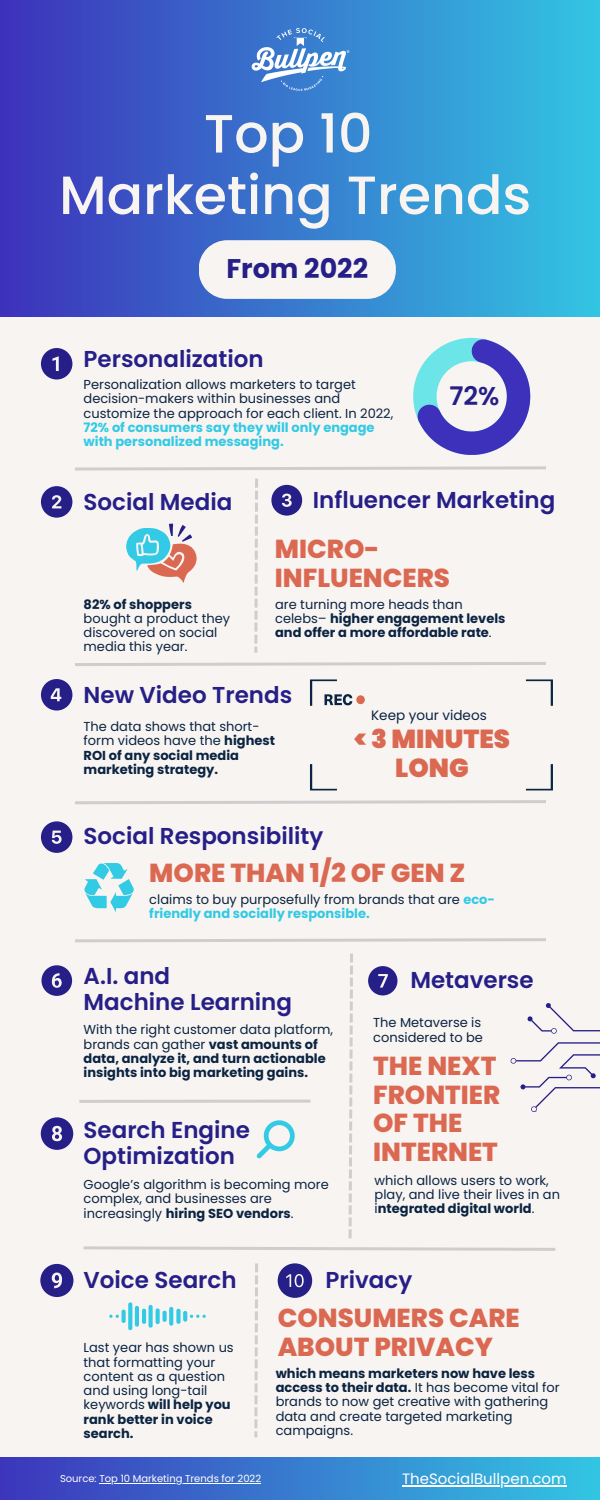
<style>
.page{position:relative;width:600px;height:1500px;background:#f8f4f2}
.page>*{position:absolute;margin:0;border:0;box-sizing:border-box;transform-origin:0 0}
.t1{font:500 53.9px/61.5px "Poppins";color:#f8f4f2;text-align:center}
.t2{font:700 27px "Poppins";color:#251f87}
.t3{font:800 26px/28.5px "Poppins";color:#db6952}
.t4{font:900 26px/29.2px "Poppins";color:#db6952;text-align:center}
.t5{font:600 25.7px "Poppins";color:#251f87}
.t6{font:600 23px/26.2px "Poppins";color:#251f87}
.t7{font:15px "Poppins";color:#fff}
.t8{font:13.6px "Poppins";color:#0a2442}
.t9{font:13px/14.2px "Poppins";color:#0a2442}
.t10{font:700 13px/14.2px "Poppins";color:#0a2442}
.t11{font:700 13px/14.2px "Poppins";color:#32cae4}
.t12{font:10px "Poppins";color:#fff}
.s1{font-weight:400}
.s2{font-weight:700;color:#32cae4}
.s3{font-weight:700}
</style>
<div class="page">
<div style="left:0;top:0;width:600px;height:317px;background:linear-gradient(to right,#3d31ba,#32c5e3)"></div>
<img style="left:246px;top:23px;width:108px;height:74px">
<svg style="left:199px;top:240px;width:197px;height:59px"></svg>
<svg style="left:413px;top:338px;width:117px;height:117px"></svg>
<svg style="left:41px;top:348px;width:31px;height:32px"></svg>
<svg style="left:75px;top:466px;width:471px;height:5px"></svg>
<svg style="left:75px;top:662px;width:471px;height:4px"></svg>
<svg style="left:75px;top:800px;width:471px;height:5px"></svg>
<svg style="left:75px;top:938px;width:471px;height:5px"></svg>
<svg style="left:83px;top:1246px;width:473px;height:5px"></svg>
<svg style="left:254px;top:479px;width:4px;height:174px"></svg>
<svg style="left:254px;top:1263px;width:4px;height:174px"></svg>
<svg style="left:349px;top:954px;width:4px;height:284px"></svg>
<svg style="left:41px;top:486px;width:31px;height:32px"></svg>
<svg style="left:126px;top:524px;width:71px;height:59px"></svg>
<svg style="left:271px;top:485px;width:31px;height:31px"></svg>
<svg style="left:310px;top:764px;width:27px;height:26px"></svg>
<svg style="left:526px;top:764px;width:27px;height:26px"></svg>
<svg style="left:526px;top:679px;width:27px;height:27px"></svg>
<svg style="left:310px;top:679px;width:42px;height:27px"></svg>
<div style="left:356px;top:695px;width:9px;height:9px;background:#db6952;border-radius:50%"></div>
<svg style="left:41px;top:679px;width:31px;height:32px"></svg>
<svg style="left:41px;top:821px;width:31px;height:32px"></svg>
<svg style="left:84px;top:863px;width:50px;height:49px"></svg>
<svg style="left:41px;top:965px;width:31px;height:31px"></svg>
<svg style="left:368px;top:966px;width:29px;height:29px"></svg>
<svg style="left:511px;top:1003px;width:89px;height:109px"></svg>
<hr style="left:79px;top:1100px;width:231px;height:3px;background:#cfcece">
<svg style="left:41px;top:1117px;width:32px;height:33px"></svg>
<svg style="left:257px;top:1120px;width:38px;height:39px"></svg>
<svg style="left:40px;top:1264px;width:33px;height:33px"></svg>
<svg style="left:109px;top:1302px;width:97px;height:28px"></svg>
<svg style="left:278px;top:1263px;width:34px;height:35px"></svg>
<div style="left:0;top:1457px;width:600px;height:43px;background:linear-gradient(to right,#3a34bb,#3ac9e4)"></div>
<hr style="left:99px;top:1483px;width:162px;height:1px;background:#fff">
<hr style="left:402px;top:1486px;width:165px;height:1px;background:#fff">
<h1 class="t1" style="left:59px;top:103px;width:474px">Top 10<br>Marketing Trends</h1>
<h2 class="t2" style="left:226px;top:250px;width:143px">From 2022</h2>
<h3 class="t6" style="left:84px;top:346px;width:182px">Personalization</h3>
<p class="t9" style="left:84px;top:378px;width:311px">Personalization allows marketers to target decision-makers within businesses and customize the approach for each client. In 2022,</p>
<p class="t11" style="left:84px;top:420px;width:293px">72% of consumers say they will only engage with personalized messaging.</p>
<h3 class="t5" style="left:450px;top:378px;width:52px">72%</h3>
<h3 class="t6" style="left:84px;top:489px;width:150px">Social Media</h3>
<h3 class="t6" style="left:313px;top:487px;width:244px">Influencer Marketing</h3>
<p class="t10" style="left:84px;top:597px;width:110px">82% of shoppers</p>
<p class="t9" style="left:84px;top:611px;width:148px">bought a product they discovered on social media this year.</p>
<h3 class="t3" style="left:275px;top:535px;width:177px">MICRO-<br>INFLUENCERS</h3>
<p class="t10" style="left:275px;top:597px;width:232px"><span class="s1">are turning more heads than celebs–</span> higher engagement levels and offer a more affordable rate<span class="s1">.</span></p>
<h3 class="t6" style="left:84px;top:682px;width:210px">New Video Trends</h3>
<p class="t10" style="left:84px;top:719px;width:193px"><span class="s1">The data shows that short&shy;form videos have the</span> highest<br>ROI of any social media marketing strategy.</p>
<h3 class="t6" style="left:84px;top:823px;width:241px">Social Responsibility</h3>
<p class="t8" style="left:371px;top:706px;width:117px">Keep your videos</p>
<h3 class="t4" style="left:354px;top:724px;width:158px">&lt; 3 MINUTES<br>LONG</h3>
<h3 class="t3" style="left:149px;top:859px;width:318px">MORE THAN 1/2 OF GEN Z</h3>
<p class="t9" style="left:149px;top:892px;width:347px">claims to buy purposefully from brands that are <span class="s2">eco&shy;friendly and socially responsible.</span></p>
<h3 class="t6" style="left:84px;top:963px;width:210px">A.I. and<br>Machine Learning</h3>
<p class="t10" style="left:84px;top:1023px;width:251px"><span class="s1">With the right customer data platform, brands can gather</span> vast amounts of data, analyze it, and turn actionable insights into big marketing gains.</p>
<h3 class="t6" style="left:84px;top:1117px;width:168px">Search Engine<br>Optimization</h3>
<p class="t9" style="left:84px;top:1178px;width:247px">Google’s algorithm is becoming more complex, and businesses are increasingly <span class="s3">hiring SEO vendors</span>.</p>
<h3 class="t6" style="left:410px;top:967px;width:125px">Metaverse</h3>
<p class="t9" style="left:373px;top:1016px;width:111px">The Metaverse is considered to be</p>
<h3 class="t3" style="left:373px;top:1052px;width:129px">THE NEXT<br>FRONTIER<br>OF THE<br>INTERNET</h3>
<p class="t9" style="left:375px;top:1173px;width:187px">which allows users to work, play, and live their lives in an i<span class="s3">ntegrated digital world</span>.</p>
<h3 class="t6" style="left:84px;top:1267px;width:155px">Voice Search</h3>
<h3 class="t6" style="left:326px;top:1267px;width:88px">Privacy</h3>
<p class="t9" style="left:84px;top:1341px;width:152px">Last year has shown us that formatting your content as a question and using long-tail keywords <span class="s3">will help you rank better in voice search.</span></p>
<h3 class="t3" style="left:278px;top:1304px;width:244px">CONSUMERS CARE<br>ABOUT PRIVACY</h3>
<p class="t9" style="left:276px;top:1366px;width:286px"><span class="s3">which means marketers now have less access to their data.</span> It has become vital for brands to now get creative with gathering data and create targeted marketing campaigns.</p>
<p class="t12" style="left:60px;top:1472px;width:203px">Source: Top 10 Marketing Trends for 2022</p>
<p class="t7" style="left:402px;top:1468px;width:166px">TheSocialBullpen.com</p>
</div>
